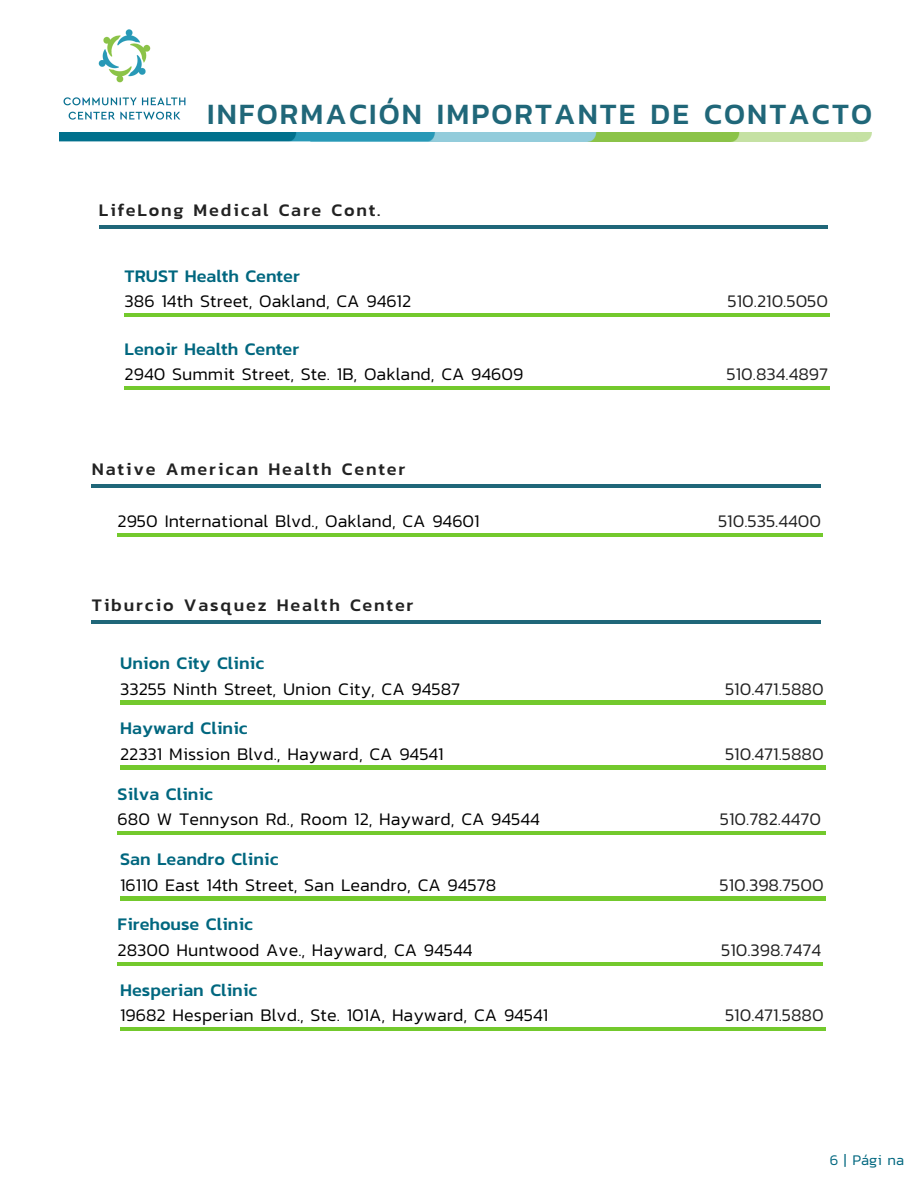
<style>
.page{position:relative;width:918px;height:1188px;background:#fff}
.page>*{position:absolute;margin:0;border:0;box-sizing:border-box;transform-origin:0 0}
.t1{font:500 30px "Kanit";letter-spacing:.07em;color:#206779}
.t2{font:300 18px "Kanit";color:#000}
.t3{font:500 18px "Kanit";color:#00677f}
.t4{font:300 18px "Kanit";color:#222}
.t5{font:500 18px "Kanit";letter-spacing:.1em;color:#222}
.t6{font:300 15px "Kanit";color:#00677f}
</style>
<div class="page">
<hr style="left:99px;top:225px;width:729px;height:4px;background:#206779">
<hr style="left:125px;top:313px;width:729px;height:4px;background:#73c92d">
<div style="left:831px;top:284px;width:39px;height:47px;background:#fff"></div>
<hr style="left:125px;top:386px;width:729px;height:4px;background:#73c92d">
<div style="left:831px;top:349px;width:39px;height:47px;background:#fff"></div>
<img style="left:59px;top:132px;width:813px;height:9px">
<img style="left:64px;top:30px;width:121px;height:90px">
<hr style="left:92px;top:484px;width:729px;height:4px;background:#206779">
<hr style="left:118px;top:533px;width:729px;height:4px;background:#73c92d">
<div style="left:824px;top:496px;width:39px;height:47px;background:#fff"></div>
<hr style="left:120px;top:766px;width:729px;height:3px;background:#73c92d">
<div style="left:826px;top:729px;width:39px;height:47px;background:#fff"></div>
<hr style="left:118px;top:831px;width:729px;height:4px;background:#73c92d">
<hr style="left:120px;top:897px;width:729px;height:3px;background:#73c92d">
<div style="left:826px;top:860px;width:39px;height:46px;background:#fff"></div>
<hr style="left:118px;top:962px;width:729px;height:3px;background:#73c92d">
<div style="left:824px;top:931px;width:39px;height:47px;background:#fff"></div>
<hr style="left:120px;top:1027px;width:729px;height:4px;background:#73c92d">
<div style="left:826px;top:990px;width:39px;height:47px;background:#fff"></div>
<hr style="left:120px;top:701px;width:729px;height:3px;background:#73c92d">
<div style="left:826px;top:664px;width:39px;height:46px;background:#fff"></div>
<hr style="left:92px;top:621px;width:729px;height:3px;background:#206779">
<div style="left:826px;top:796px;width:39px;height:47px;background:#fff"></div>
<p class="t1" style="left:207px;top:91px;width:666px">INFORMACIÓN IMPORTANTE DE CONTACTO</p>
<p class="t5" style="left:99px;top:196px;width:283px">LifeLong Medical Care Cont.</p>
<p class="t3" style="left:125px;top:262px;width:177px">TRUST Health Center</p>
<p class="t2" style="left:125px;top:288px;width:288px">386 14th Street, Oakland, CA 94612</p>
<p class="t4" style="left:728px;top:288px;width:102px">510.210.5050</p>
<p class="t3" style="left:125px;top:335px;width:176px">Lenoir Health Center</p>
<p class="t2" style="left:125px;top:360px;width:400px">2940 Summit Street, Ste. 1B, Oakland, CA 94609</p>
<p class="t4" style="left:727px;top:360px;width:103px">510.834.4897</p>
<p class="t5" style="left:92px;top:455px;width:315px">Native American Health Center</p>
<p class="t2" style="left:118px;top:508px;width:364px">2950 International Blvd., Oakland, CA 94601</p>
<p class="t4" style="left:718px;top:508px;width:105px">510.535.4400</p>
<p class="t5" style="left:92px;top:591px;width:323px">Tiburcio Vasquez Health Center</p>
<p class="t3" style="left:120px;top:649px;width:146px">Union City Clinic</p>
<p class="t2" style="left:120px;top:675px;width:342px">33255 Ninth Street, Union City, CA 94587</p>
<p class="t4" style="left:725px;top:675px;width:100px">510.471.5880</p>
<p class="t3" style="left:120px;top:715px;width:129px">Hayward Clinic</p>
<p class="t2" style="left:120px;top:740px;width:325px">22331 Mission Blvd., Hayward, CA 94541</p>
<p class="t4" style="left:725px;top:740px;width:100px">510.471.5880</p>
<p class="t3" style="left:118px;top:780px;width:97px">Silva Clinic</p>
<p class="t2" style="left:118px;top:805px;width:424px">680 W Tennyson Rd., Room 12, Hayward, CA 94544</p>
<p class="t4" style="left:720px;top:805px;width:103px">510.782.4470</p>
<p class="t3" style="left:120px;top:845px;width:160px">San Leandro Clinic</p>
<p class="t2" style="left:120px;top:871px;width:378px">16110 East 14th Street, San Leandro, CA 94578</p>
<p class="t4" style="left:720px;top:871px;width:106px">510.398.7500</p>
<p class="t3" style="left:118px;top:911px;width:137px">Firehouse Clinic</p>
<p class="t2" style="left:118px;top:936px;width:356px">28300 Huntwood Ave., Hayward, CA 94544</p>
<p class="t4" style="left:721px;top:936px;width:102px">510.398.7474</p>
<p class="t3" style="left:120px;top:976px;width:139px">Hesperian Clinic</p>
<p class="t2" style="left:120px;top:1001px;width:430px">19682 Hesperian Blvd., Ste. 101A, Hayward, CA 94541</p>
<p class="t4" style="left:725px;top:1001px;width:100px">510.471.5880</p>
<p class="t6" style="left:830px;top:1148px;width:76px">6 | Pági na</p>
</div>
